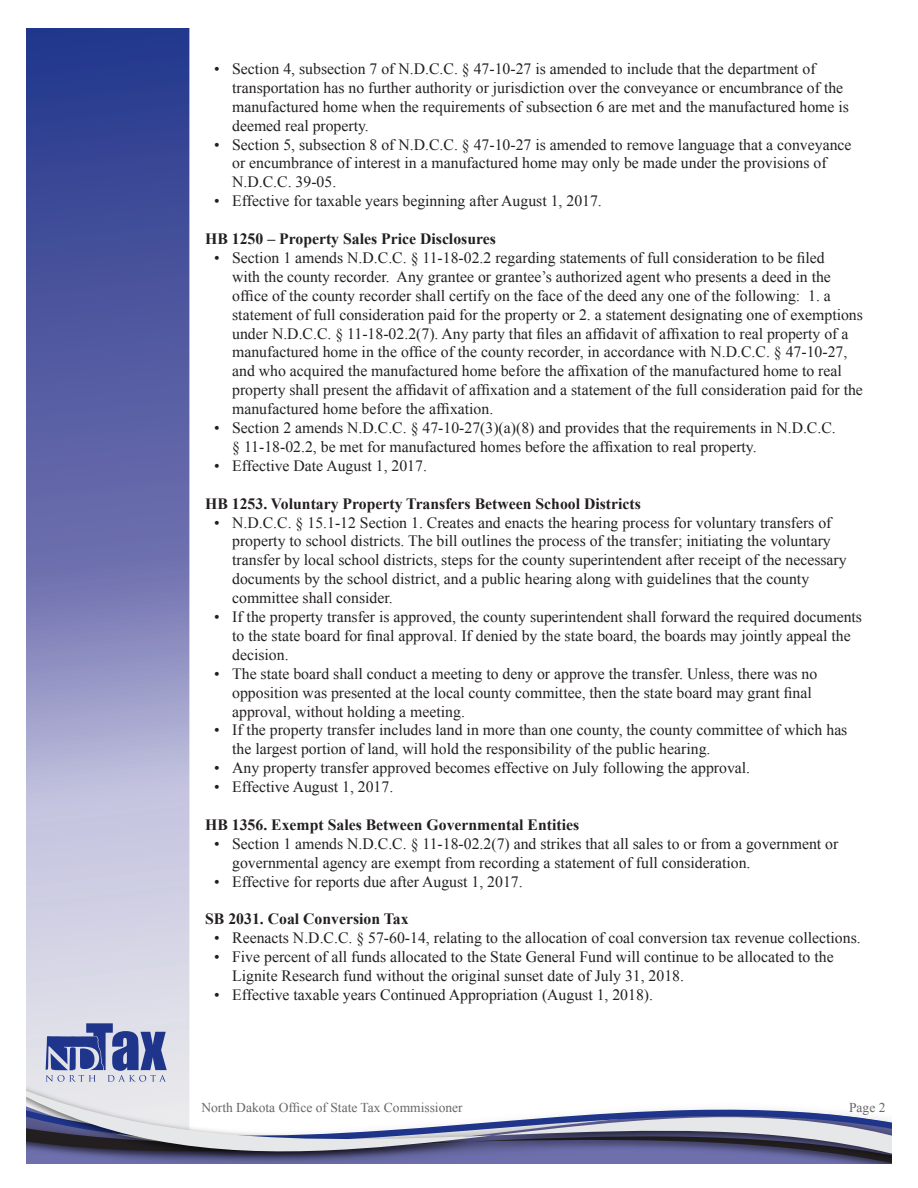
<style>
.page{position:relative;width:918px;height:1188px;background:#fff}
.page>*{position:absolute;margin:0;border:0;box-sizing:border-box;transform-origin:0 0}
.Body_text{font:15.75px/18.9px "Times New Roman";color:#231f20}
.Subhead_1{font:700 15.75px "Times New Roman";color:#231f20}
.Body_text-2{font:700 15.75px "Times New Roman";color:#231f20}
.t1{font:13.5px "Times New Roman";color:#666}
</style>
<div class="page">
<svg style="left:26px;top:28px;width:163px;height:735px;background:#5c64a7"></svg>
<div style="left:26px;top:763px;width:164px;height:21px;background:#bcbcdb"></div>
<svg style="left:26px;top:784px;width:866px;height:380px"></svg>
<svg style="left:46px;top:1023px;width:121px;height:59px;background:#818cba"></svg>
<p class="Body_text" style="left:232px;top:59px;width:618px;text-indent:-18px">• Section 4, subsection 7 of N.D.C.C. § 47-10-27 is amended to include that the department of transportation has no further authority or jurisdiction over the conveyance or encumbrance of the manufactured home when the requirements of subsection 6 are met and the manufactured home is deemed real property.</p>
<p class="Body_text" style="left:232px;top:134px;width:621px;text-indent:-18px">• Section 5, subsection 8 of N.D.C.C. § 47-10-27 is amended to remove language that a conveyance or encumbrance of interest in a manufactured home may only be made under the provisions of<br>N.D.C.C. 39-05.</p>
<p class="Body_text" style="left:214px;top:191px;width:389px">• Effective for taxable years beginning after August 1, 2017.</p>
<p class="Subhead_1" style="left:205px;top:227px;width:292px">HB 1250 – Property Sales Price Disclosures</p>
<p class="Body_text" style="left:232px;top:248px;width:632px;text-indent:-18px">• Section 1 amends N.D.C.C. § 11-18-02.2 regarding statements of full consideration to be filed<br>with the county recorder. Any grantee or grantee’s authorized agent who presents a deed in the office of the county recorder shall certify on the face of the deed any one of the following: 1. a statement of full consideration paid for the property or 2. a statement designating one of exemptions under N.D.C.C. § 11-18-02.2(7). Any party that files an affidavit of affixation to real property of a manufactured home in the office of the county recorder, in accordance with N.D.C.C. § 47-10-27, and who acquired the manufactured home before the affixation of the manufactured home to real property shall present the affidavit of affixation and a statement of the full consideration paid for the manufactured home before the affixation.</p>
<p class="Body_text" style="left:232px;top:418px;width:605px;text-indent:-18px">• Section 2 amends N.D.C.C. § 47-10-27(3)(a)(8) and provides that the requirements in N.D.C.C. § 11-18-02.2, be met for manufactured homes before the affixation to real property.</p>
<p class="Body_text" style="left:214px;top:456px;width:214px">• Effective Date August 1, 2017.</p>
<p class="Subhead_1" style="left:205px;top:492px;width:437px">HB 1253. Voluntary Property Transfers Between School Districts</p>
<p class="Body_text" style="left:232px;top:512px;width:616px;text-indent:-18px">• N.D.C.C. § 15.1-12 Section 1. Creates and enacts the hearing process for voluntary transfers of property to school districts. The bill outlines the process of the transfer; initiating the voluntary transfer by local school districts, steps for the county superintendent after receipt of the necessary documents by the school district, and a public hearing along with guidelines that the county committee shall consider.</p>
<p class="Body_text" style="left:232px;top:607px;width:631px;text-indent:-18px">• If the property transfer is approved, the county superintendent shall forward the required documents to the state board for final approval. If denied by the state board, the boards may jointly appeal the decision.</p>
<p class="Body_text" style="left:232px;top:663px;width:587px;text-indent:-18px">• The state board shall conduct a meeting to deny or approve the transfer. Unless, there was no opposition was presented at the local county committee, then the state board may grant final approval, without holding a meeting.</p>
<p class="Body_text" style="left:232px;top:720px;width:617px;text-indent:-18px">• If the property transfer includes land in more than one county, the county committee of which has the largest portion of land, will hold the responsibility of the public hearing.</p>
<p class="Body_text" style="left:214px;top:758px;width:538px">• Any property transfer approved becomes effective on July following the approval.</p>
<p class="Body_text" style="left:214px;top:777px;width:181px">• Effective August 1, 2017.</p>
<p class="Body_text-2" style="left:205px;top:813px;width:376px">HB 1356. Exempt Sales Between Governmental Entities</p>
<p class="Body_text" style="left:232px;top:834px;width:608px;text-indent:-18px">• Section 1 amends N.D.C.C. § 11-18-02.2(7) and strikes that all sales to or from a government or governmental agency are exempt from recording a statement of full consideration.</p>
<p class="Body_text" style="left:214px;top:871px;width:310px">• Effective for reports due after August 1, 2017.</p>
<p class="Subhead_1" style="left:205px;top:908px;width:205px">SB 2031. Coal Conversion Tax</p>
<p class="Body_text" style="left:214px;top:928px;width:648px">• Reenacts N.D.C.C. § 57-60-14, relating to the allocation of coal conversion tax revenue collections.</p>
<p class="Body_text" style="left:232px;top:947px;width:603px;text-indent:-18px">• Five percent of all funds allocated to the State General Fund will continue to be allocated to the<br>Lignite Research fund without the original sunset date of July 31, 2018.</p>
<p class="Body_text" style="left:214px;top:985px;width:440px">• Effective taxable years Continued Appropriation (August 1, 2018).</p>
<p class="t1" style="left:201px;top:1098px;width:263px">North Dakota Office of State Tax Commissioner</p>
<p class="t1" style="left:849px;top:1098px;width:38px">Page 2</p>
</div>
